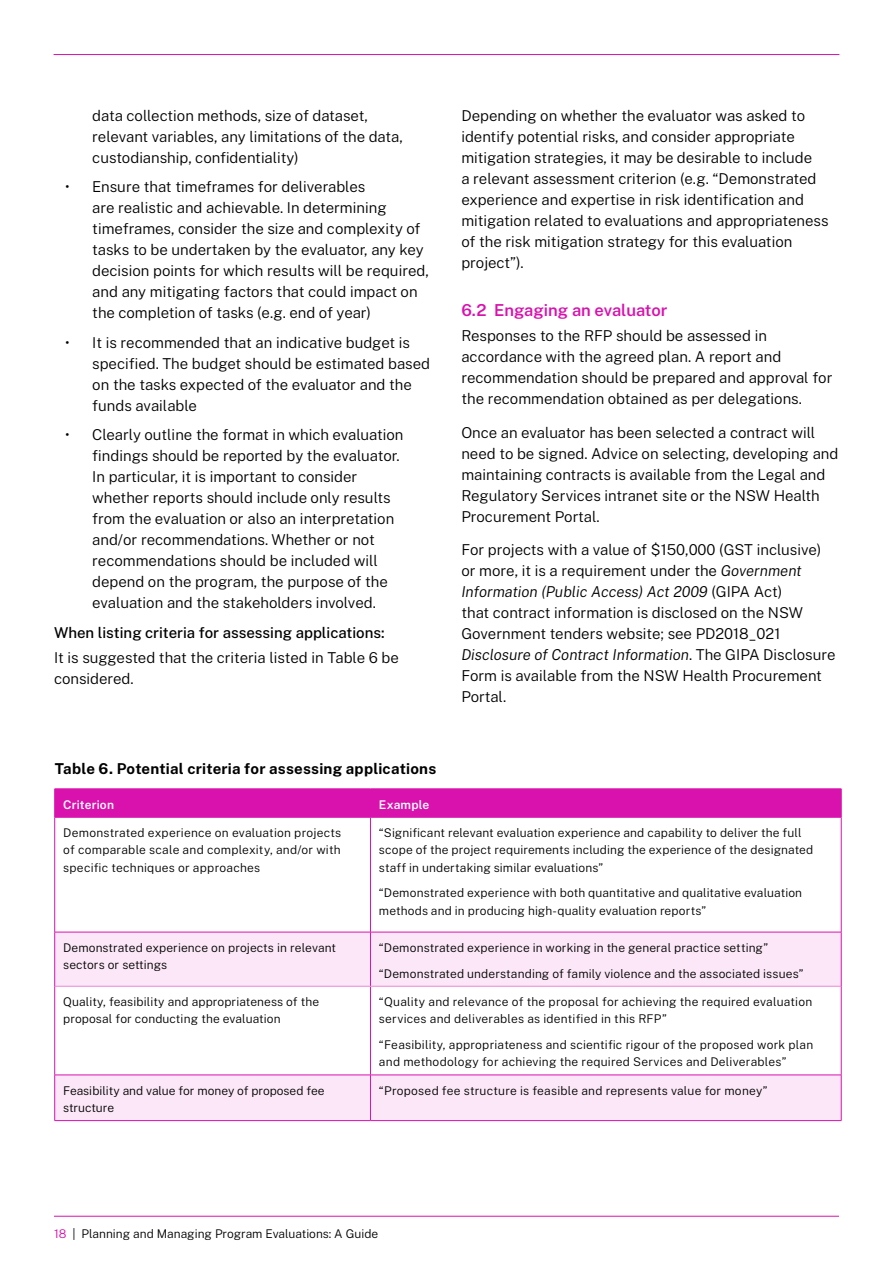
<style>
.page{position:relative;width:893px;height:1263px;background:#fff}
.page>*{position:absolute;margin:0;border:0;box-sizing:border-box;transform-origin:0 0}
.t1{font:600 16.5px "Public Sans";color:#d912ae}
.t2{font:300 15px/21px "Public Sans";color:#000}
.t3{font:700 15px "Public Sans";letter-spacing:.015em;color:#000}
.t4{font:500 15px "Public Sans";color:#000}
.t5{font:300 12px/17.2px "Public Sans";letter-spacing:.01em;color:#000}
.t6{font:600 12px "Public Sans";letter-spacing:.015em;color:#fff}
.s1{font-style:italic}
.s2{color:#d912ae}
</style>
<div class="page">
<hr style="left:54px;top:1216px;width:785px;height:1px;background:#d912ae">
<hr style="left:54px;top:54px;width:785px;height:1px;background:#d912ae">
<svg style="left:55px;top:933px;width:786px;height:187px;fill:#fbe7f7"></svg>
<hr style="left:54px;top:788px;width:316px;height:1px;background:#d912ae">
<hr style="left:370px;top:788px;width:471px;height:1px;background:#d912ae">
<div style="left:54px;top:789px;width:788px;height:28px;background:#d912ae"></div>
<hr style="left:54px;top:817px;width:316px;height:1px;background:#d912ae">
<hr style="left:54px;top:817px;width:1px;height:115px;background:#d912ae">
<hr style="left:370px;top:817px;width:471px;height:1px;background:#d912ae">
<hr style="left:370px;top:817px;width:1px;height:115px;background:#d912ae">
<hr style="left:841px;top:817px;width:1px;height:115px;background:#d912ae">
<hr style="left:54px;top:932px;width:316px;height:1px;background:#d912ae">
<hr style="left:54px;top:932px;width:1px;height:54px;background:#d912ae">
<hr style="left:370px;top:932px;width:471px;height:1px;background:#d912ae">
<hr style="left:370px;top:932px;width:1px;height:54px;background:#d912ae">
<hr style="left:841px;top:932px;width:1px;height:54px;background:#d912ae">
<hr style="left:54px;top:986px;width:1px;height:89px;background:#d912ae">
<hr style="left:370px;top:986px;width:1px;height:89px;background:#d912ae">
<hr style="left:841px;top:986px;width:1px;height:89px;background:#d912ae">
<hr style="left:54px;top:1075px;width:316px;height:1px;background:#d912ae">
<hr style="left:54px;top:1075px;width:1px;height:45px;background:#d912ae">
<hr style="left:370px;top:1075px;width:471px;height:1px;background:#d912ae">
<hr style="left:370px;top:1075px;width:1px;height:45px;background:#d912ae">
<hr style="left:841px;top:1075px;width:1px;height:45px;background:#d912ae">
<hr style="left:54px;top:1120px;width:316px;height:1px;background:#d912ae">
<hr style="left:370px;top:1120px;width:471px;height:1px;background:#d912ae">
<hr style="left:55px;top:986px;width:315px;height:1px;background:#ec88d6">
<hr style="left:370px;top:986px;width:471px;height:1px;background:#ec88d6">
<p class="t2" style="left:92px;top:104px;width:312px">data collection methods, size of dataset, relevant variables, any limitations of the data, custodianship, confidentiality)</p>
<p class="t2" style="left:92px;top:175px;width:338px;text-indent:-27px">• Ensure that timeframes for deliverables<br>are realistic and achievable. In determining timeframes, consider the size and complexity of tasks to be undertaken by the evaluator, any key decision points for which results will be required, and any mitigating factors that could impact on the completion of tasks (e.g. end of year)</p>
<p class="t2" style="left:92px;top:331px;width:339px;text-indent:-27px">• It is recommended that an indicative budget is specified. The budget should be estimated based on the tasks expected of the evaluator and the funds available</p>
<p class="t2" style="left:92px;top:423px;width:313px;text-indent:-27px">• Clearly outline the format in which evaluation findings should be reported by the evaluator.<br>In particular, it is important to consider whether reports should include only results from the evaluation or also an interpretation and/or recommendations. Whether or not recommendations should be included will depend on the program, the purpose of the evaluation and the stakeholders involved.</p>
<p class="t4" style="left:54px;top:621px;width:332px">When listing criteria for assessing applications:</p>
<p class="t2" style="left:54px;top:646px;width:346px">It is suggested that the criteria listed in Table 6 be considered.</p>
<p class="t3" style="left:55px;top:757px;width:383px">Table 6. Potential criteria for assessing applications</p>
<p class="t2" style="left:461px;top:104px;width:369px">Depending on whether the evaluator was asked to identify potential risks, and consider appropriate mitigation strategies, it may be desirable to include<br>a relevant assessment criterion (e.g. “Demonstrated experience and expertise in risk identification and mitigation related to evaluations and appropriateness of the risk mitigation strategy for this evaluation project”).</p>
<p class="t1" style="left:461px;top:298px;width:208px">6.2 Engaging an evaluator</p>
<p class="t2" style="left:461px;top:324px;width:373px">Responses to the RFP should be assessed in accordance with the agreed plan. A report and recommendation should be prepared and approval for the recommendation obtained as per delegations.</p>
<p class="t2" style="left:461px;top:421px;width:378px">Once an evaluator has been selected a contract will need to be signed. Advice on selecting, developing and maintaining contracts is available from the Legal and Regulatory Services intranet site or the NSW Health Procurement Portal.</p>
<p class="t2" style="left:461px;top:539px;width:376px">For projects with a value of $150,000 (GST inclusive) or more, it is a requirement under the <span class="s1">Government Information (Public Access) Act 2009</span> (GIPA Act)<br>that contract information is disclosed on the NSW Government tenders website; see PD2018_021<br><span class="s1">Disclosure of Contract Information</span>. The GIPA Disclosure Form is available from the NSW Health Procurement Portal.</p>
<p class="t6" style="left:63px;top:796px;width:52px">Criterion</p>
<p class="t6" style="left:379px;top:796px;width:52px">Example</p>
<p class="t5" style="left:63px;top:824px;width:279px;text-align:justify">Demonstrated experience on evaluation projects of comparable scale and complexity, and/or with specific techniques or approaches</p>
<p class="t5" style="left:379px;top:824px;width:436px">“Significant relevant evaluation experience and capability to deliver the full scope of the project requirements including the experience of the designated staff in undertaking similar evaluations”</p>
<p class="t5" style="left:379px;top:884px;width:425px">“Demonstrated experience with both quantitative and qualitative evaluation methods and in producing high-quality evaluation reports”</p>
<p class="t5" style="left:63px;top:938px;width:274px">Demonstrated experience on projects in relevant sectors or settings</p>
<p class="t5" style="left:379px;top:934px;width:426px;line-height:25.8px">“Demonstrated experience in working in the general practice setting” “Demonstrated understanding of family violence and the associated issues”</p>
<p class="t5" style="left:63px;top:992px;width:258px">Quality, feasibility and appropriateness of the proposal for conducting the evaluation</p>
<p class="t5" style="left:379px;top:992px;width:435px">“Quality and relevance of the proposal for achieving the required evaluation services and deliverables as identified in this RFP”</p>
<p class="t5" style="left:379px;top:1035px;width:436px">“Feasibility, appropriateness and scientific rigour of the proposed work plan and methodology for achieving the required Services and Deliverables”</p>
<p class="t5" style="left:63px;top:1081px;width:263px">Feasibility and value for money of proposed fee structure</p>
<p class="t5" style="left:379px;top:1081px;width:390px">“Proposed fee structure is feasible and represents value for money”</p>
<p class="t5" style="left:54px;top:1225px;width:326px"><span class="s2">18</span> | Planning and Managing Program Evaluations: A Guide</p>
</div>
